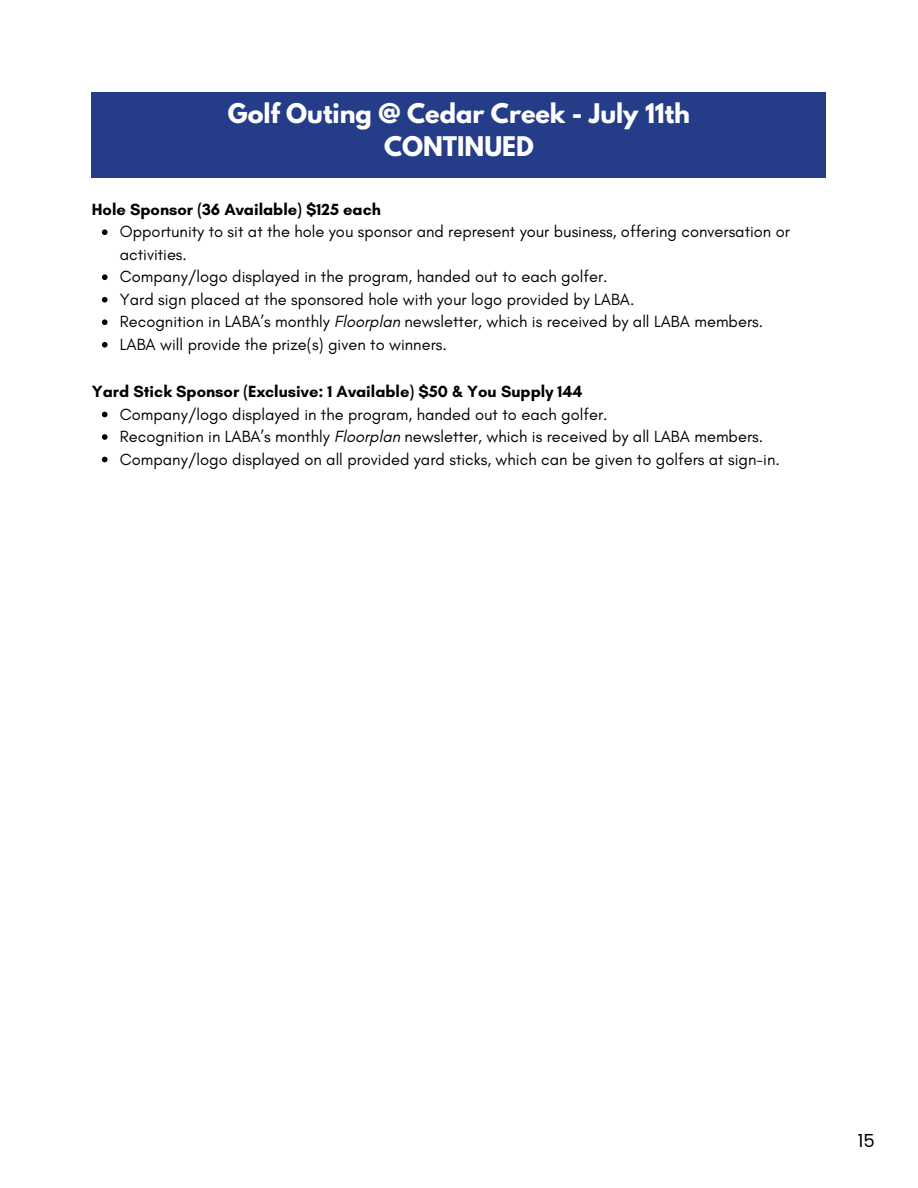
<style>
.page{position:relative;width:918px;height:1188px;background:#fff}
.page>*{position:absolute;margin:0;border:0;box-sizing:border-box;transform-origin:0 0}
.t1{font:700 24px/32.7px "League Spartan";color:#fff;text-align:center}
.t2{font:18px "Poppins";color:#000}
.t3{font:16.5px/22.5px "Glacial Indifference";color:#000}
.t4{font:700 16.5px "Glacial Indifference";color:#000}
.s1{font-style:italic}
</style>
<div class="page">
<svg style="left:102px;top:229px;width:6px;height:6px"></svg>
<svg style="left:102px;top:274px;width:6px;height:6px"></svg>
<svg style="left:102px;top:297px;width:6px;height:6px"></svg>
<svg style="left:102px;top:319px;width:6px;height:6px"></svg>
<svg style="left:102px;top:342px;width:6px;height:6px"></svg>
<svg style="left:102px;top:412px;width:6px;height:5px"></svg>
<svg style="left:102px;top:434px;width:6px;height:6px"></svg>
<svg style="left:102px;top:457px;width:6px;height:5px"></svg>
<div style="left:92px;top:92px;width:734px;height:85px;background:#253d89"></div>
<p class="t1" style="left:228px;top:100px;width:464px">Golf Outing @ Cedar Creek - July 11th<br>CONTINUED</p>
<h1 class="t4" style="left:92px;top:199px;width:291px">Hole Sponsor (36 Available) $125 each</h1>
<h2 class="t3" style="left:120px;top:220px;width:672px">Opportunity to sit at the hole you sponsor and represent your business, offering conversation or activities.</h2>
<p class="t3" style="left:120px;top:265px;width:489px">Company/logo displayed in the program, handed out to each golfer.</p>
<p class="t3" style="left:120px;top:288px;width:516px">Yard sign placed at the sponsored hole with your logo provided by LABA.</p>
<p class="t3" style="left:120px;top:310px;width:645px">Recognition in LABA’s monthly <span class="s1">Floorplan</span> newsletter, which is received by all LABA members.</p>
<p class="t3" style="left:120px;top:333px;width:329px">LABA will provide the prize(s) given to winners.</p>
<p class="t4" style="left:92px;top:381px;width:492px">Yard Stick Sponsor (Exclusive: 1 Available) $50 &amp; You Supply 144</p>
<h2 class="t3" style="left:120px;top:403px;width:489px">Company/logo displayed in the program, handed out to each golfer.</h2>
<p class="t3" style="left:120px;top:425px;width:645px">Recognition in LABA’s monthly <span class="s1">Floorplan</span> newsletter, which is received by all LABA members.</p>
<p class="t3" style="left:120px;top:448px;width:661px">Company/logo displayed on all provided yard sticks, which can be given to golfers at sign-in.</p>
<p class="t2" style="left:858px;top:1128px;width:19px">15</p>
</div>
